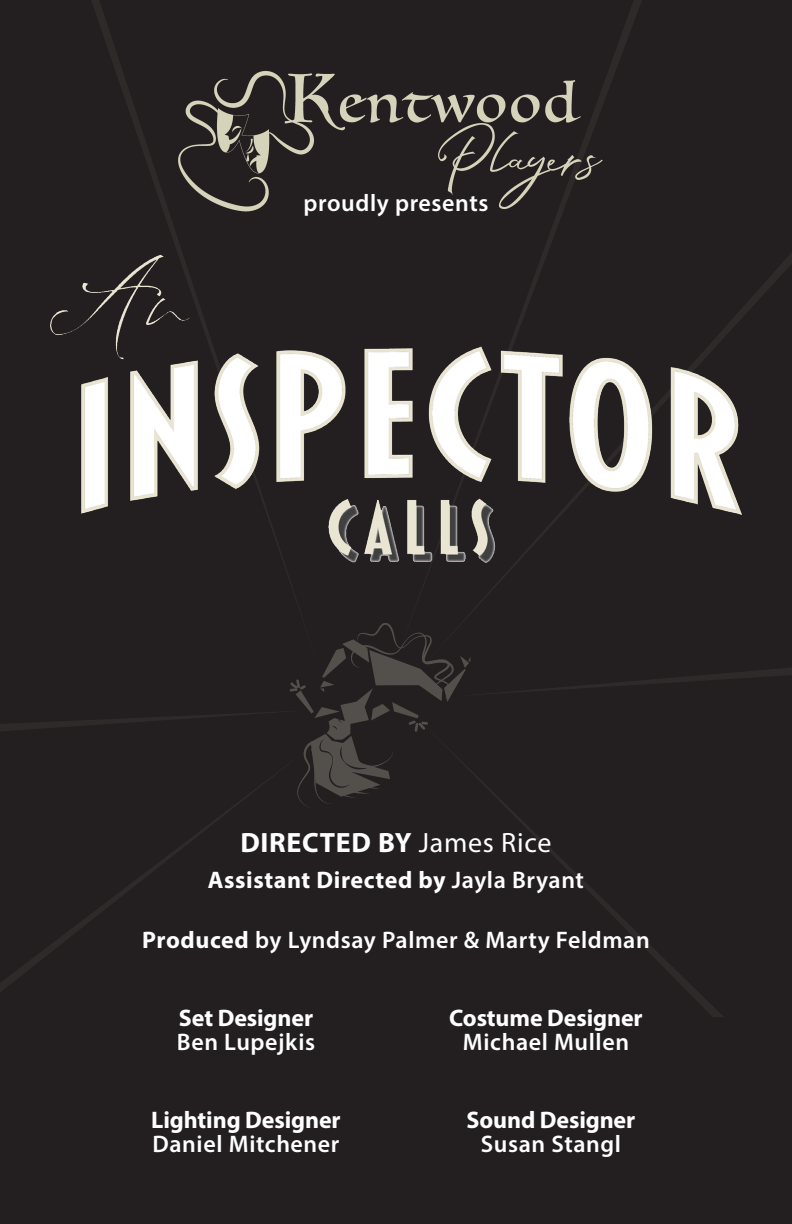
<style>
.page{position:relative;width:792px;height:1224px;background:#231f20}
.page>*{position:absolute;margin:0;border:0;box-sizing:border-box;transform-origin:0 0}
.t1{font:700 28px "Myriad Pro";letter-spacing:.025em;color:#fff}
.t2{font:600 24px "Myriad Pro";letter-spacing:.025em;color:#fff}
.t3{font:700 24px "Myriad Pro";letter-spacing:-.005em;color:#fff}
.t4{font:700 24px "Myriad Pro";letter-spacing:.025em;color:#fff}
.s1{font-weight:400}
.s2{font-weight:600}
.s3{font-weight:700}
</style>
<div class="page">
<svg style="left:92px;top:0;width:83px;height:233px"></svg>
<svg style="left:0;top:809px;width:231px;height:183px"></svg>
<svg style="left:508px;top:809px;width:214px;height:207px"></svg>
<svg style="left:0;top:623px;width:792px;height:186px"></svg>
<img style="left:50px;top:233px;width:736px;height:363px">
<img style="left:178px;top:69px;width:438px;height:164px">
<p class="t2" style="left:304px;top:188px;width:186px">proudly presents</p>
<p class="t1" style="left:240px;top:824px;width:313px">DIRECTED BY <span class="s1">James Rice</span></p>
<p class="t4" style="left:208px;top:864px;width:378px">Assistant Directed by <span class="s2">Jayla Bryant</span></p>
<p class="t2" style="left:142px;top:925px;width:509px"><span class="s3">Produced</span> by Lyndsay Palmer &amp; Marty Feldman</p>
<p class="t3" style="left:179px;top:1002px;width:136px">Set Designer</p>
<p class="t2" style="left:177px;top:1027px;width:140px">Ben Lupejkis</p>
<p class="t3" style="left:151px;top:1104px;width:191px">Lighting Designer</p>
<p class="t2" style="left:152px;top:1129px;width:189px">Daniel Mitchener</p>
<p class="t3" style="left:449px;top:1002px;width:195px">Costume Designer</p>
<p class="t2" style="left:463px;top:1027px;width:168px">Michael Mullen</p>
<p class="t3" style="left:466px;top:1104px;width:170px">Sound Designer</p>
<p class="t2" style="left:481px;top:1129px;width:142px">Susan Stangl</p>
</div>
